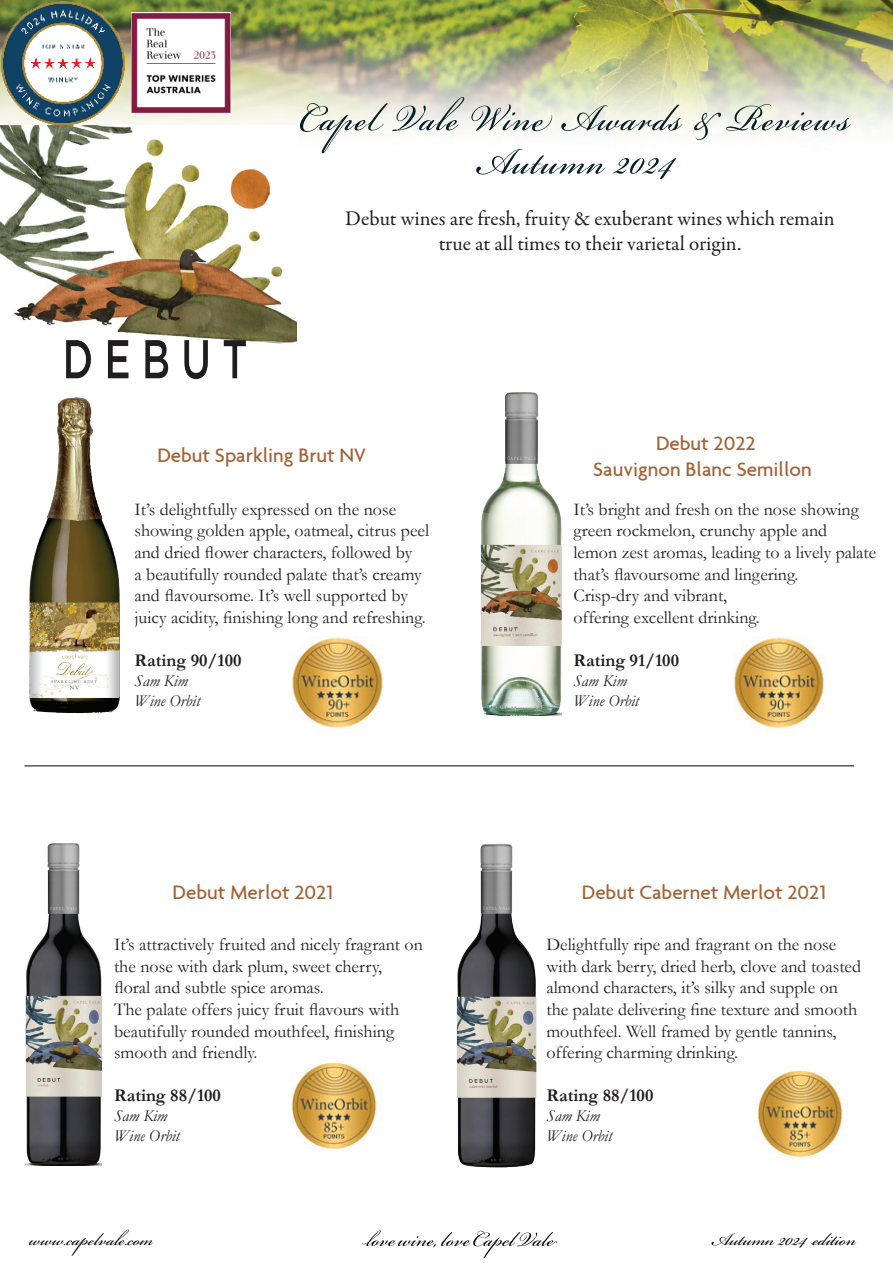
<style>
.page{position:relative;width:893px;height:1263px;background:#fff}
.page>*{position:absolute;margin:0;border:0;box-sizing:border-box;transform-origin:0 0}
.t1{font:57.75px/43.5px "Bickham Script Pro";letter-spacing:.025em;color:#051f24;text-align:center;scale:.91 1}
.t2{font:27px "Bickham Script Pro";color:#040503}
.t3{font:500 21px/25.2px "Agenda";color:#a36336;text-align:center}
.t4{font:21px/25.2px "Garamond Premr Pro";color:#231f20;text-align:center}
.t5{font:18px/21.6px "Garamond";color:#231f20}
.t6{font:700 18px "Garamond";color:#231f20}
.t7{font:italic 16.5px/19.8px "Garamond";color:#231f20}
</style>
<div class="page">
<img style="left:0;top:0;width:893px;height:170px">
<svg style="left:362px;top:1230px;width:195px;height:28px"></svg>
<img style="left:1px;top:126px;width:296px;height:218px">
<img style="left:51px;top:328px;width:210px;height:51px">
<img style="left:26px;top:843px;width:75px;height:323px">
<img style="left:456px;top:843px;width:81px;height:325px">
<img style="left:481px;top:392px;width:81px;height:323px">
<img style="left:29px;top:397px;width:91px;height:317px">
<img style="left:757px;top:1070px;width:86px;height:90px">
<img style="left:734px;top:637px;width:90px;height:91px">
<img style="left:292px;top:637px;width:91px;height:91px">
<img style="left:291px;top:1062px;width:86px;height:90px">
<hr style="left:24px;top:765px;width:830px;height:1px;background:#040503">
<img style="left:2px;top:2px;width:122px;height:122px">
<img style="left:131px;top:13px;width:99px;height:100px">
<h1 class="t1" style="left:299px;top:88px;width:607px">Capel Vale Wine Awards &amp; Reviews<br>Autumn 2024</h1>
<p class="t4" style="left:345px;top:206px;width:491px">Debut wines are fresh, fruity &amp; exuberant wines which remain true at all times to their varietal origin.</p>
<p class="t3" style="left:157px;top:442px;width:210px">Debut Sparkling Brut NV</p>
<p class="t3" style="left:593px;top:430px;width:220px">Debut 2022<br>Sauvignon Blanc Semillon</p>
<p class="t5" style="left:134px;top:498px;width:296px">It’s delightfully expressed on the nose showing golden apple, oatmeal, citrus peel and dried flower characters, followed by<br>a beautifully rounded palate that’s creamy and flavoursome. It’s well supported by juicy acidity, finishing long and refreshing.</p>
<p class="t6" style="left:134px;top:648px;width:109px">Rating 90/100</p>
<p class="t7" style="left:134px;top:670px;width:67px">Sam Kim<br>Wine Orbit</p>
<p class="t5" style="left:573px;top:498px;width:304px">It’s bright and fresh on the nose showing green rockmelon, crunchy apple and<br>lemon zest aromas, leading to a lively palate that’s flavoursome and lingering.<br>Crisp-dry and vibrant,<br>offering excellent drinking.</p>
<p class="t6" style="left:573px;top:648px;width:107px">Rating 91/100</p>
<p class="t7" style="left:573px;top:670px;width:67px">Sam Kim<br>Wine Orbit</p>
<p class="t3" style="left:172px;top:879px;width:162px">Debut Merlot 2021</p>
<p class="t3" style="left:582px;top:879px;width:246px">Debut Cabernet Merlot 2021</p>
<p class="t5" style="left:114px;top:933px;width:310px">It’s attractively fruited and nicely fragrant on the nose with dark plum, sweet cherry,<br>floral and subtle spice aromas.<br>The palate offers juicy fruit flavours with beautifully rounded mouthfeel, finishing smooth and friendly.</p>
<p class="t6" style="left:114px;top:1083px;width:109px">Rating 88/100</p>
<p class="t7" style="left:114px;top:1106px;width:67px">Sam Kim<br>Wine Orbit</p>
<p class="t5" style="left:546px;top:933px;width:316px">Delightfully ripe and fragrant on the nose with dark berry, dried herb, clove and toasted almond characters, it’s silky and supple on the palate delivering fine texture and smooth mouthfeel. Well framed by gentle tannins, offering charming drinking.</p>
<p class="t6" style="left:546px;top:1083px;width:109px">Rating 88/100</p>
<p class="t7" style="left:546px;top:1106px;width:67px">Sam Kim<br>Wine Orbit</p>
<h2 class="t2" style="left:29px;top:1220px;width:126px">www.capelvale.com</h2>
<h2 class="t2" style="left:711px;top:1220px;width:145px">Autumn 2024 edition</h2>
</div>
